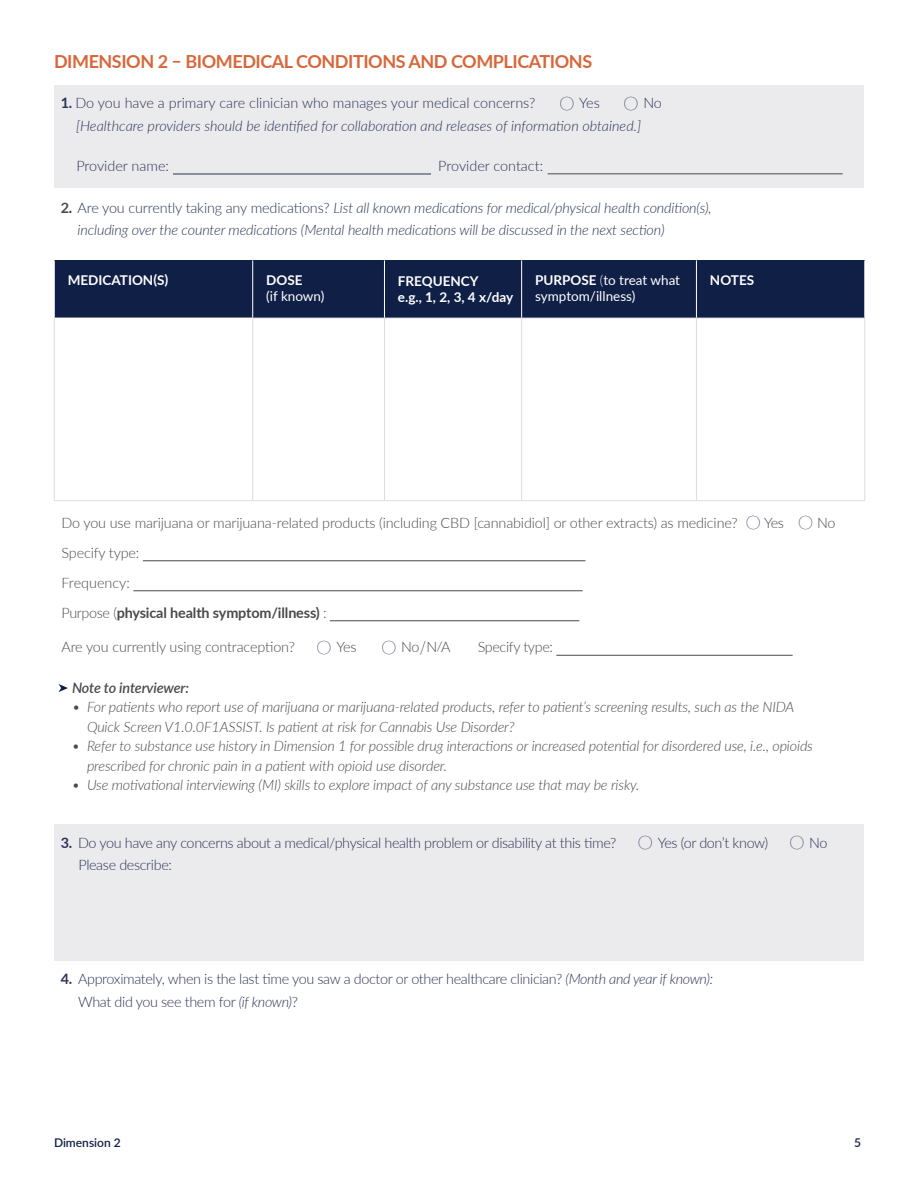
<style>
.page{position:relative;width:918px;height:1188px;background:#fff}
.page>*{position:absolute;margin:0;border:0;box-sizing:border-box;transform-origin:0 0}
.t1{font:700 18px "Lato";letter-spacing:-.025em;color:#d8663a}
.t2{font:italic 300 14.4px/19.5px "Lato";letter-spacing:-.01em;color:#4a4a4d}
.t3{font:italic 300 14.4px/22.5px "Lato";letter-spacing:-.01em;color:#2c3356}
.t4{font:300 14.4px/22.5px "Lato";letter-spacing:-.025em;color:#2c3356}
.t5{font:300 14.4px "Lato";letter-spacing:-.01em;color:#4a4a4d}
.t6{font:300 14.4px "Lato";color:#2c3356}
.t7{font:700 14.4px "Lato";letter-spacing:-.01em;color:#4a4a4d}
.t8{font:italic 600 14.4px "Lato";letter-spacing:-.015em;color:#4a4a4d}
.t9{font:13.5px/16.5px "Lato";color:#fff}
.t10{font:700 13.5px/16.5px "Lato";color:#fff}
.t11{font:600 12px "Lato";color:#101f46}
.s1{font-weight:700}
.s2{font-family:"Avenir Next";font-weight:200;font-size:18px;color:#101f46}
.s3{font-weight:700;font-style:normal;color:#4a4a4d}
.s4{font-weight:700;font-style:normal}
.s5{font-style:normal}
.s6{font-weight:300}
.s7{font-size:18px}
.s8{font-size:13.2px}
.s9{font-style:italic}
</style>
<div class="page">
<div style="left:54px;top:85px;width:810px;height:103px;background:#ebeaed"></div>
<div style="left:54px;top:824px;width:810px;height:137px;background:#ebeaed"></div>
<hr style="left:556px;top:655px;width:237px;height:1px;background:#4a4a4d">
<hr style="left:330px;top:621px;width:249px;height:1px;background:#4a4a4d">
<hr style="left:133px;top:591px;width:450px;height:1px;background:#4a4a4d">
<hr style="left:143px;top:561px;width:442px;height:1px;background:#4a4a4d">
<hr style="left:548px;top:174px;width:295px;height:1px;background:#4a4a4d">
<hr style="left:173px;top:174px;width:258px;height:1px;background:#2c3356">
<div style="left:54px;top:260px;width:199px;height:58px;background:#101f46"></div>
<div style="left:253px;top:260px;width:131px;height:58px;background:#101f46"></div>
<div style="left:384px;top:260px;width:138px;height:58px;background:#101f46"></div>
<div style="left:522px;top:260px;width:174px;height:58px;background:#101f46"></div>
<div style="left:696px;top:260px;width:169px;height:58px;background:#101f46"></div>
<hr style="left:696px;top:260px;width:1px;height:58px;background:#fff">
<hr style="left:54px;top:260px;width:1px;height:58px;background:#fff">
<hr style="left:252px;top:260px;width:1px;height:58px;background:#fff">
<hr style="left:384px;top:260px;width:1px;height:58px;background:#fff">
<hr style="left:521px;top:260px;width:1px;height:58px;background:#fff">
<hr style="left:54px;top:500px;width:199px;height:1px;background:#dddce2">
<hr style="left:54px;top:318px;width:1px;height:182px;background:#dddce2">
<hr style="left:252px;top:318px;width:132px;height:1px;background:#dddce2">
<hr style="left:252px;top:318px;width:1px;height:182px;background:#dddce2">
<hr style="left:384px;top:318px;width:138px;height:1px;background:#dddce2">
<hr style="left:384px;top:318px;width:1px;height:182px;background:#dddce2">
<hr style="left:522px;top:318px;width:174px;height:1px;background:#dddce2">
<hr style="left:521px;top:318px;width:1px;height:182px;background:#dddce2">
<hr style="left:696px;top:318px;width:169px;height:1px;background:#dddce2">
<hr style="left:696px;top:318px;width:1px;height:182px;background:#dddce2">
<hr style="left:864px;top:318px;width:1px;height:182px;background:#dddce2">
<hr style="left:253px;top:500px;width:131px;height:1px;background:#dddce2">
<hr style="left:384px;top:500px;width:138px;height:1px;background:#dddce2">
<hr style="left:522px;top:500px;width:174px;height:1px;background:#dddce2">
<hr style="left:696px;top:500px;width:169px;height:1px;background:#dddce2">
<svg style="left:58px;top:684px;width:10px;height:8px"></svg>
<h4 class="t1" style="left:54px;top:49px;width:540px">DIMENSION 2 – BIOMEDICAL CONDITIONS AND COMPLICATIONS</h4>
<p class="t6" style="left:61px;top:93px;width:476px"><span class="s1">1.</span> Do you have a primary care clinician who manages your medical concerns?</p>
<p class="t4" style="left:559px;top:91px;width:42px"><span class="s2">O</span> Yes</p>
<p class="t4" style="left:623px;top:91px;width:40px"><span class="s2">O</span> No</p>
<p class="t3" style="left:76px;top:114px;width:567px">[Healthcare providers should be identified for collaboration and releases of information obtained.]</p>
<p class="t6" style="left:76px;top:155px;width:94px">Provider name:</p>
<p class="t6" style="left:438px;top:155px;width:106px">Provider contact:</p>
<p class="t3" style="left:78px;top:196px;width:635px;text-indent:-17px"><span class="s3">2</span><span class="s4">.</span> <span class="s5">Are you currently taking any medications?</span> List all known medications for medical/physical health condition(s), including over the counter medications (Mental health medications will be discussed in the next section)</p>
<p class="t10" style="left:68px;top:271px;width:102px">MEDICATION(S)</p>
<p class="t9" style="left:266px;top:271px;width:60px"><span class="s1">DOSE<br></span>(if known)</p>
<p class="t10" style="left:398px;top:272px;width:117px">FREQUENCY<br>e.g., 1, 2, 3, 4 x/day</p>
<p class="t9" style="left:535px;top:271px;width:147px"><span class="s1">PURPOSE</span> <span class="s6">(</span>to treat what symptom/illness)</p>
<p class="t10" style="left:710px;top:271px;width:46px">NOTES</p>
<p class="t5" style="left:62px;top:512px;width:775px">Do you use marijuana or marijuana-related products (including CBD [cannabidiol] or other extracts) as medicine? <span class="s2">O</span> Yes <span class="s2">O</span> No</p>
<p class="t5" style="left:62px;top:542px;width:79px">Specify type:</p>
<p class="t5" style="left:62px;top:572px;width:70px">Frequency:</p>
<p class="t7" style="left:62px;top:602px;width:267px"><span class="s6">Purpose (</span>physical health symptom/illness) <span class="s6">:</span></p>
<p class="t5" style="left:62px;top:637px;width:296px">Are you currently using contraception? <span class="s2">O</span> Yes</p>
<p class="t5" style="left:381px;top:637px;width:71px"><span class="s2">O</span> No<span class="s7">/</span>N<span class="s8">/</span>A</p>
<p class="t5" style="left:478px;top:637px;width:77px">Specify type:</p>
<p class="t8" style="left:72px;top:677px;width:119px">Note to interviewer:</p>
<p class="t2" style="left:87px;top:697px;width:709px;text-indent:-15px">• For patients who report use of marijuana or marijuana-related products, refer to patient’s screening results, such as the NIDA<br>Quick Screen V1.0.0F1ASSIST. Is patient at risk for Cannabis Use Disorder?</p>
<p class="t2" style="left:87px;top:736px;width:727px;text-indent:-15px">• Refer to substance use history in Dimension 1 for possible drug interactions or increased potential for disordered use, i.e., opioids prescribed for chronic pain in a patient with opioid use disorder.</p>
<p class="t2" style="left:72px;top:775px;width:569px">• Use motivational interviewing (MI) skills to explore impact of any substance use that may be risky.</p>
<p class="t4" style="left:78px;top:831px;width:751px;text-indent:-18px"><span class="s1">3.</span> Do you have any concerns about a medical/physical health problem or disability at this time? <span class="s2">O</span> Yes (or don’t know) <span class="s2">O</span> No<br>Please describe:</p>
<p class="t4" style="left:78px;top:967px;width:636px;text-indent:-17px"><span class="s1">4.</span> Approximately, when is the last time you saw a doctor or other healthcare clinician? <span class="s9">(Month and year if known):<br></span>What did you see them for <span class="s9">(if known)</span>?</p>
<p class="t11" style="left:54px;top:1134px;width:68px">Dimension 2</p>
<p class="t11" style="left:854px;top:1134px;width:8px">5</p>
</div>
